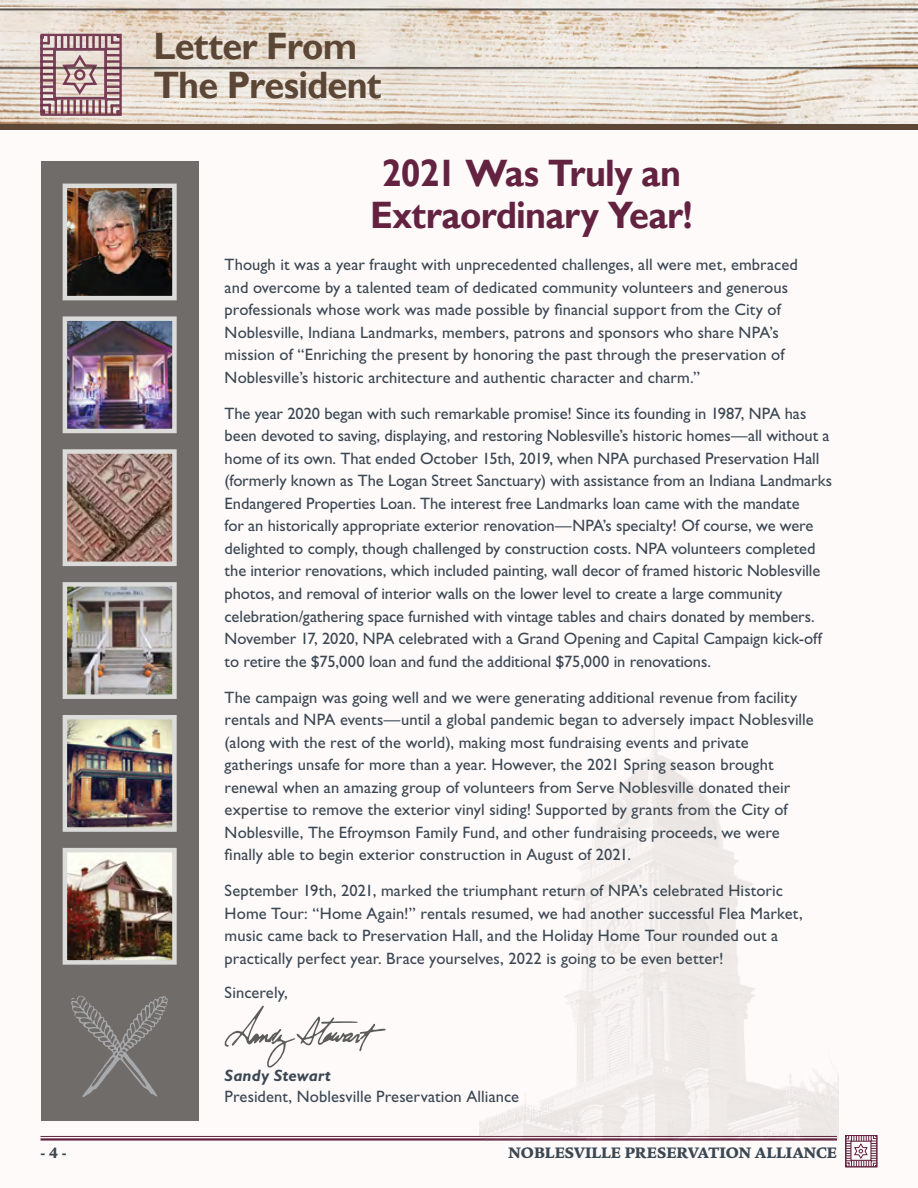
<style>
.page{position:relative;width:918px;height:1188px;background:#fff}
.page>*{position:absolute;margin:0;border:0;box-sizing:border-box;transform-origin:0 0}
.t1{font:700 38.1px/42px "Gill Sans";letter-spacing:-.02em;color:#632340;text-align:center;scale:.94 1}
.t2{font:700 38.1px/39px "Gill Sans";letter-spacing:-.025em;color:#5c4736;scale:.94 1}
.t3{font:16.5px/22.5px "Gill Sans Std";color:#3b4752}
.t4{font:900 16.5px "Legacy Serif Std";color:#3b4752;scale:.95 1}
.t5{font:italic 700 16.5px "Gill Sans Std";letter-spacing:.01em;color:#3b4752}
</style>
<div class="page">
<div style="left:0;top:15px;width:918px;height:1173px;background:#fef7f7"></div>
<img style="left:0;top:0;width:918px;height:125px">
<hr style="left:40px;top:1136px;width:797px;height:1px;background:#632340">
<hr style="left:40px;top:1138px;width:797px;height:3px;background:#632340">
<svg style="left:847px;top:1137px;width:28px;height:28px"></svg>
<div style="left:850px;top:1141px;width:22px;height:20px;border:1px solid #642340"></div>
<div style="left:845px;top:1135px;width:32px;height:32px;border:1px solid #642340"></div>
<svg style="left:44px;top:37px;width:75px;height:76px"></svg>
<div style="left:53px;top:48px;width:54px;height:52px;border:3px solid #642340"></div>
<div style="left:41px;top:34px;width:81px;height:82px;border:2px solid #642340"></div>
<div style="left:0;top:125px;width:918px;height:5px;background:#5c4736"></div>
<img style="left:480px;top:696px;width:358px;height:444px">
<svg style="left:225px;top:1006px;width:161px;height:62px"></svg>
<div style="left:41px;top:161px;width:157px;height:959px;background:#706c69"></div>
<img style="left:68px;top:321px;width:104px;height:107px">
<div style="left:63px;top:316px;width:114px;height:117px;border:4px solid #dbdbd9"></div>
<img style="left:68px;top:454px;width:104px;height:107px">
<div style="left:63px;top:449px;width:114px;height:117px;border:4px solid #dbdbd9"></div>
<img style="left:68px;top:587px;width:104px;height:107px">
<div style="left:63px;top:582px;width:114px;height:117px;border:4px solid #dbdbd9"></div>
<img style="left:68px;top:720px;width:104px;height:107px">
<div style="left:63px;top:715px;width:114px;height:117px;border:4px solid #dbdbd9"></div>
<svg style="left:71px;top:996px;width:97px;height:101px"></svg>
<img style="left:68px;top:853px;width:104px;height:107px">
<div style="left:63px;top:848px;width:114px;height:117px;border:4px solid #dbdbd9"></div>
<img style="left:68px;top:189px;width:104px;height:106px">
<div style="left:63px;top:184px;width:114px;height:116px;border:4px solid #dbdbd9"></div>
<h1 class="t2" style="left:153px;top:27px;width:244px">Letter From<br>The President</h1>
<h1 class="t1" style="left:370px;top:153px;width:345px">2021 Was Truly an<br>Extraordinary Year!</h1>
<p class="t3" style="left:225px;top:254px;width:575px">Though it was a year fraught with unprecedented challenges, all were met, embraced and overcome by a talented team of dedicated community volunteers and generous professionals whose work was made possible by financial support from the City of Noblesville, Indiana Landmarks, members, patrons and sponsors who share NPA’s mission of “Enriching the present by honoring the past through the preservation of Noblesville’s historic architecture and authentic character and charm.”</p>
<p class="t3" style="left:225px;top:402px;width:609px">The year 2020 began with such remarkable promise! Since its founding in 1987, NPA has been devoted to saving, displaying, and restoring Noblesville’s historic homes—all without a home of its own. That ended October 15th, 2019, when NPA purchased Preservation Hall (formerly known as The Logan Street Sanctuary) with assistance from an Indiana Landmarks Endangered Properties Loan. The interest free Landmarks loan came with the mandate<br>for an historically appropriate exterior renovation—NPA’s specialty! Of course, we were delighted to comply, though challenged by construction costs. NPA volunteers completed the interior renovations, which included painting, wall decor of framed historic Noblesville photos, and removal of interior walls on the lower level to create a large community celebration/gathering space furnished with vintage tables and chairs donated by members.<br>November 17, 2020, NPA celebrated with a Grand Opening and Capital Campaign kick-off to retire the $75,000 loan and fund the additional $75,000 in renovations.</p>
<p class="t3" style="left:225px;top:686px;width:591px">The campaign was going well and we were generating additional revenue from facility rentals and NPA events—until a global pandemic began to adversely impact Noblesville (along with the rest of the world), making most fundraising events and private gatherings unsafe for more than a year. However, the 2021 Spring season brought renewal when an amazing group of volunteers from Serve Noblesville donated their expertise to remove the exterior vinyl siding! Supported by grants from the City of Noblesville, The Efroymson Family Fund, and other fundraising proceeds, we were finally able to begin exterior construction in August of 2021.</p>
<p class="t3" style="left:225px;top:879px;width:580px">September 19th, 2021, marked the triumphant return of NPA’s celebrated Historic Home Tour: “Home Again!” rentals resumed, we had another successful Flea Market, music came back to Preservation Hall, and the Holiday Home Tour rounded out a practically perfect year. Brace yourselves, 2022 is going to be even better!</p>
<p class="t3" style="left:225px;top:981px;width:65px">Sincerely,</p>
<p class="t5" style="left:225px;top:1065px;width:108px">Sandy Stewart</p>
<p class="t3" style="left:225px;top:1085px;width:296px">President, Noblesville Preservation Alliance</p>
<p class="t4" style="left:40px;top:1143px;width:29px">- 4 -</p>
<p class="t4" style="left:509px;top:1143px;width:347px">NOBLESVILLE PRESERVATION ALLIANCE</p>
</div>
